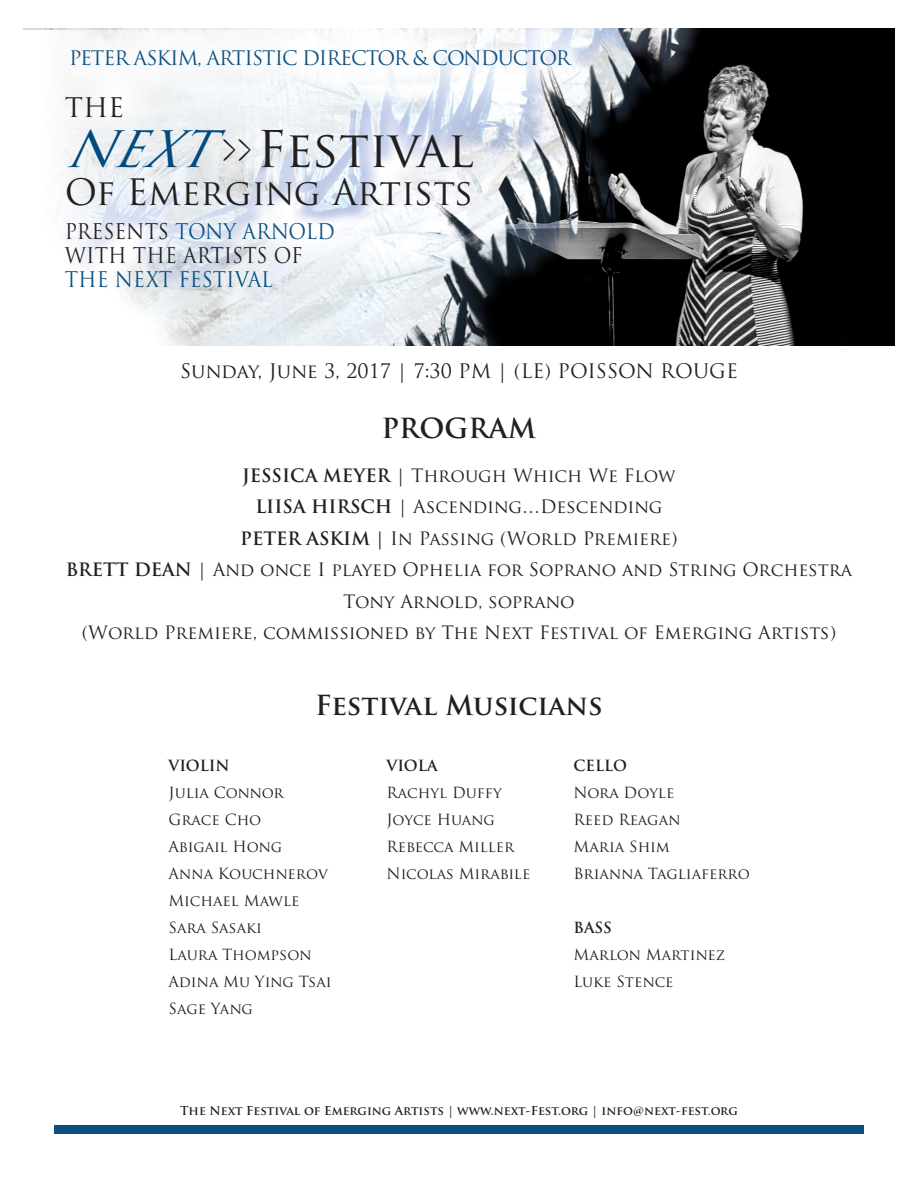
<style>
.page{position:relative;width:918px;height:1188px;background:#fff}
.page>*{position:absolute;margin:0;border:0;box-sizing:border-box;transform-origin:0 0}
.t1{font:49.35px "Trajan Pro";color:#231f20}
.t2{font:35.55px "Trajan Pro";color:#231f20}
.t3{font:33.9px "The Cinthia Edito";color:#231f20}
.t4{font:700 27px "Trajan Pro";color:#231f20}
.t5{font:26.4px "Trajan Pro";color:#231f20}
.t6{font:21.15px "Trajan Pro";color:#0c5081;scale:.92 1}
.t7{font:21.15px "Trajan Pro";color:#231f20;scale:.92 1}
.t8{font:19.5px "Trajan Pro";color:#231f20}
.t9{font:19.5px "Trajan Pro";letter-spacing:-.05em;color:#0c5081}
.t10{font:18px "Trajan Pro";color:#231f20}
.t11{font:15px "Trajan Pro";color:#231f20}
.t12{font:700 15px "Trajan Pro";color:#231f20}
.t13{font:700 12px "Trajan Pro";color:#231f20}
.s1{font-style:italic;font-size:48.9px;color:#004a7f}
.s2{color:#231f20}
.s3{font-weight:700}
</style>
<div class="page">
<img style="left:60px;top:29px;width:834px;height:317px">
<div style="left:57px;top:213px;width:286px;height:83px;background:#fff;opacity:.88"></div>
<svg style="left:23px;top:28px;width:601px;height:92px"></svg>
<div style="left:54px;top:1125px;width:810px;height:9px;background:#0c5081"></div>
<p class="t9" style="left:69px;top:45px;width:503px">PETER ASKIM, ARTISTIC DIRECTOR &amp; CONDUCTOR</p>
<p class="t5" style="left:65px;top:91px;width:61px">THE</p>
<p class="t1" style="left:65px;top:117px;width:411px"><span class="s1">NEXT</span> Festival</p>
<p class="t2" style="left:65px;top:170px;width:410px">Of Emerging Artists</p>
<p class="t3" style="left:222px;top:127px;width:32px">&gt;&gt;</p>
<p class="t6" style="left:65px;top:218px;width:295px"><span class="s2">PRESENTS</span> TONY ARNOLD</p>
<p class="t7" style="left:65px;top:242px;width:260px">WITH THE ARTISTS OF</p>
<p class="t6" style="left:65px;top:266px;width:228px">THE NEXT FESTIVAL</p>
<p class="t8" style="left:180px;top:359px;width:559px">Sunday, June 3, 2017 | 7:30 PM | (LE) POISSON ROUGE</p>
<p class="t4" style="left:382px;top:412px;width:156px">PROGRAM</p>
<p class="t10" style="left:242px;top:464px;width:435px"><span class="s3">JESSICA MEYER</span> | Through Which We Flow</p>
<p class="t10" style="left:255px;top:495px;width:409px"><span class="s3">LIISA HIRSCH</span> | Ascending…Descending</p>
<p class="t10" style="left:240px;top:527px;width:439px"><span class="s3">PETER ASKIM |</span> In Passing (World Premiere)</p>
<p class="t10" style="left:66px;top:558px;width:788px"><span class="s3">BRETT DEAN</span> | And once I played Ophelia for Soprano and String Orchestra</p>
<p class="t10" style="left:343px;top:590px;width:233px">Tony Arnold, soprano</p>
<p class="t10" style="left:82px;top:621px;width:756px">(World Premiere, commissioned by The Next Festival of Emerging Artists)</p>
<p class="t4" style="left:315px;top:689px;width:289px">Festival Musicians</p>
<p class="t12" style="left:168px;top:756px;width:63px">VIOLIN</p>
<p class="t11" style="left:168px;top:783px;width:117px">Julia Connor</p>
<p class="t11" style="left:168px;top:810px;width:94px">Grace Cho</p>
<p class="t11" style="left:168px;top:837px;width:115px">Abigail Hong</p>
<p class="t11" style="left:168px;top:864px;width:161px">Anna Kouchnerov</p>
<p class="t11" style="left:168px;top:891px;width:132px">Michael Mawle</p>
<p class="t11" style="left:168px;top:918px;width:95px">Sara Sasaki</p>
<p class="t11" style="left:168px;top:945px;width:145px">Laura Thompson</p>
<p class="t11" style="left:168px;top:972px;width:165px">Adina Mu Ying Tsai</p>
<p class="t11" style="left:168px;top:999px;width:86px">Sage Yang</p>
<p class="t12" style="left:386px;top:756px;width:53px">VIOLA</p>
<p class="t11" style="left:386px;top:783px;width:117px">Rachyl Duffy</p>
<p class="t11" style="left:386px;top:810px;width:110px">Joyce Huang</p>
<p class="t11" style="left:386px;top:837px;width:129px">Rebecca Miller</p>
<p class="t11" style="left:386px;top:864px;width:145px">Nicolas Mirabile</p>
<p class="t12" style="left:574px;top:756px;width:55px">CELLO</p>
<p class="t11" style="left:574px;top:783px;width:102px">Nora Doyle</p>
<p class="t11" style="left:574px;top:810px;width:109px">Reed Reagan</p>
<p class="t11" style="left:574px;top:837px;width:98px">Maria Shim</p>
<p class="t11" style="left:574px;top:864px;width:178px">Brianna Tagliaferro</p>
<p class="t12" style="left:574px;top:918px;width:40px">BASS</p>
<p class="t11" style="left:574px;top:945px;width:153px">Marlon Martinez</p>
<p class="t11" style="left:574px;top:972px;width:102px">Luke Stence</p>
<p class="t13" style="left:180px;top:1104px;width:559px">The Next Festival of Emerging Artists | www.next-Fest.org | info@next-fest.org</p>
</div>
